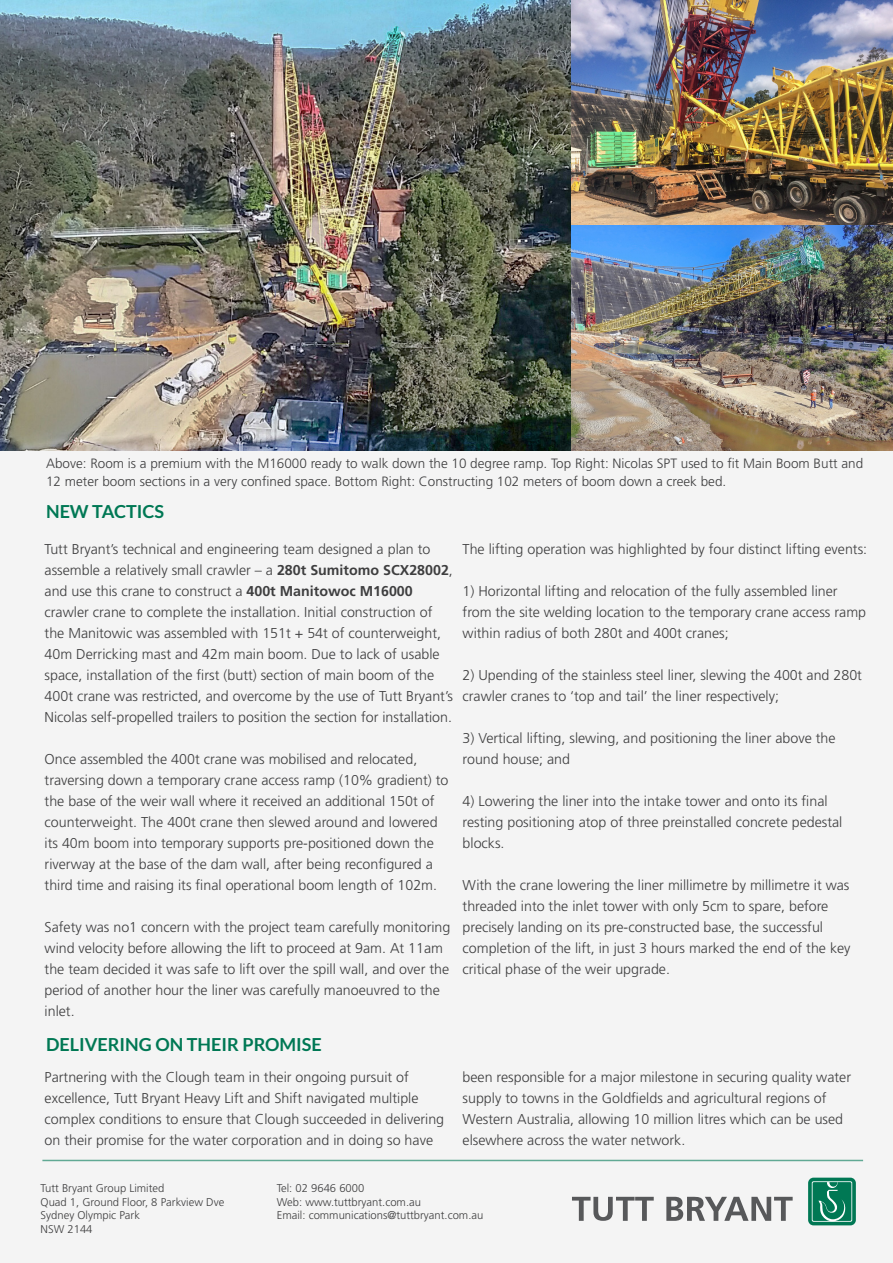
<style>
.page{position:relative;width:893px;height:1263px;background:#f4f4f4}
.page>*{position:absolute;margin:0;border:0;box-sizing:border-box;transform-origin:0 0}
.t1{font:700 18px "Lato";color:#007854}
.t2{font:300 14.25px/21px "Frutiger LT Std";color:#3e3e3f}
.t3{font:300 13.5px/18px "Frutiger LT Std";color:#3e3e3f}
.t4{font:300 11.25px "Frutiger LT Std";color:#3e3e3f}
.s1{font-weight:700}
</style>
<div class="page">
<hr style="left:42px;top:1160px;width:821px;height:1px;background:#007854">
<img style="left:0;top:0;width:893px;height:450px">
<svg style="left:572px;top:1197px;width:82px;height:24px"></svg>
<svg style="left:666px;top:1196px;width:127px;height:25px"></svg>
<svg style="left:808px;top:1178px;width:48px;height:47px"></svg>
<p class="t3" style="left:46px;top:454px;width:819px">Above: Room is a premium with the M16000 ready to walk down the 10 degree ramp. Top Right: Nicolas SPT used to fit Main Boom Butt and<br>12 meter boom sections in a very confined space. Bottom Right: Constructing 102 meters of boom down a creek bed.</p>
<p class="t1" style="left:46px;top:502px;width:120px">NEW TACTICS</p>
<p class="t2" style="left:45px;top:538px;width:410px">Tutt Bryant’s technical and engineering team designed a plan to assemble a relatively small crawler – a <span class="s1">280t Sumitomo SCX28002</span>, and use this crane to construct a <span class="s1">400t Manitowoc M16000 </span>crawler crane to complete the installation. Initial construction of the Manitowic was assembled with 151t + 54t of counterweight, 40m Derricking mast and 42m main boom. Due to lack of usable space, installation of the first (butt) section of main boom of the 400t crane was restricted, and overcome by the use of Tutt Bryant’s Nicolas self-propelled trailers to position the section for installation.</p>
<p class="t2" style="left:45px;top:748px;width:405px">Once assembled the 400t crane was mobilised and relocated, traversing down a temporary crane access ramp (10% gradient) to the base of the weir wall where it received an additional 150t of counterweight. The 400t crane then slewed around and lowered its 40m boom into temporary supports pre-positioned down the riverway at the base of the dam wall, after being reconfigured a third time and raising its final operational boom length of 102m.</p>
<p class="t2" style="left:45px;top:916px;width:407px">Safety was no1 concern with the project team carefully monitoring wind velocity before allowing the lift to proceed at 9am. At 11am the team decided it was safe to lift over the spill wall, and over the period of another hour the liner was carefully manoeuvred to the inlet.</p>
<p class="t1" style="left:46px;top:1034px;width:277px">DELIVERING ON THEIR PROMISE</p>
<p class="t2" style="left:463px;top:538px;width:406px">The lifting operation was highlighted by four distinct lifting events:</p>
<p class="t2" style="left:463px;top:580px;width:405px">1) Horizontal lifting and relocation of the fully assembled liner from the site welding location to the temporary crane access ramp within radius of both 280t and 400t cranes;</p>
<p class="t2" style="left:463px;top:664px;width:401px">2) Upending of the stainless steel liner, slewing the 400t and 280t crawler cranes to ‘top and tail’ the liner respectively;</p>
<p class="t2" style="left:463px;top:727px;width:374px">3) Vertical lifting, slewing, and positioning the liner above the round house; and</p>
<p class="t2" style="left:463px;top:790px;width:381px">4) Lowering the liner into the intake tower and onto its final resting positioning atop of three preinstalled concrete pedestal blocks.</p>
<p class="t2" style="left:463px;top:874px;width:389px">With the crane lowering the liner millimetre by millimetre it was threaded into the inlet tower with only 5cm to spare, before precisely landing on its pre-constructed base, the successful completion of the lift, in just 3 hours marked the end of the key critical phase of the weir upgrade.</p>
<p class="t2" style="left:45px;top:1066px;width:401px">Partnering with the Clough team in their ongoing pursuit of excellence, Tutt Bryant Heavy Lift and Shift navigated multiple complex conditions to ensure that Clough succeeded in delivering on their promise for the water corporation and in doing so have</p>
<p class="t2" style="left:463px;top:1066px;width:390px">been responsible for a major milestone in securing quality water supply to towns in the Goldfields and agricultural regions of Western Australia, allowing 10 million litres which can be used elsewhere across the water network.</p>
<p class="t4" style="left:41px;top:1182px;width:125px">Tutt Bryant Group Limited</p>
<p class="t4" style="left:41px;top:1195px;width:185px">Quad 1, Ground Floor, 8 Parkview Dve</p>
<p class="t4" style="left:41px;top:1209px;width:101px">Sydney Olympic Park</p>
<p class="t4" style="left:41px;top:1222px;width:53px">NSW 2144</p>
<p class="t4" style="left:277px;top:1182px;width:89px">Tel: 02 9646 6000</p>
<p class="t4" style="left:277px;top:1195px;width:146px">Web: www.tuttbryant.com.au</p>
<p class="t4" style="left:277px;top:1209px;width:208px">Email: communications@tuttbryant.com.au</p>
</div>
